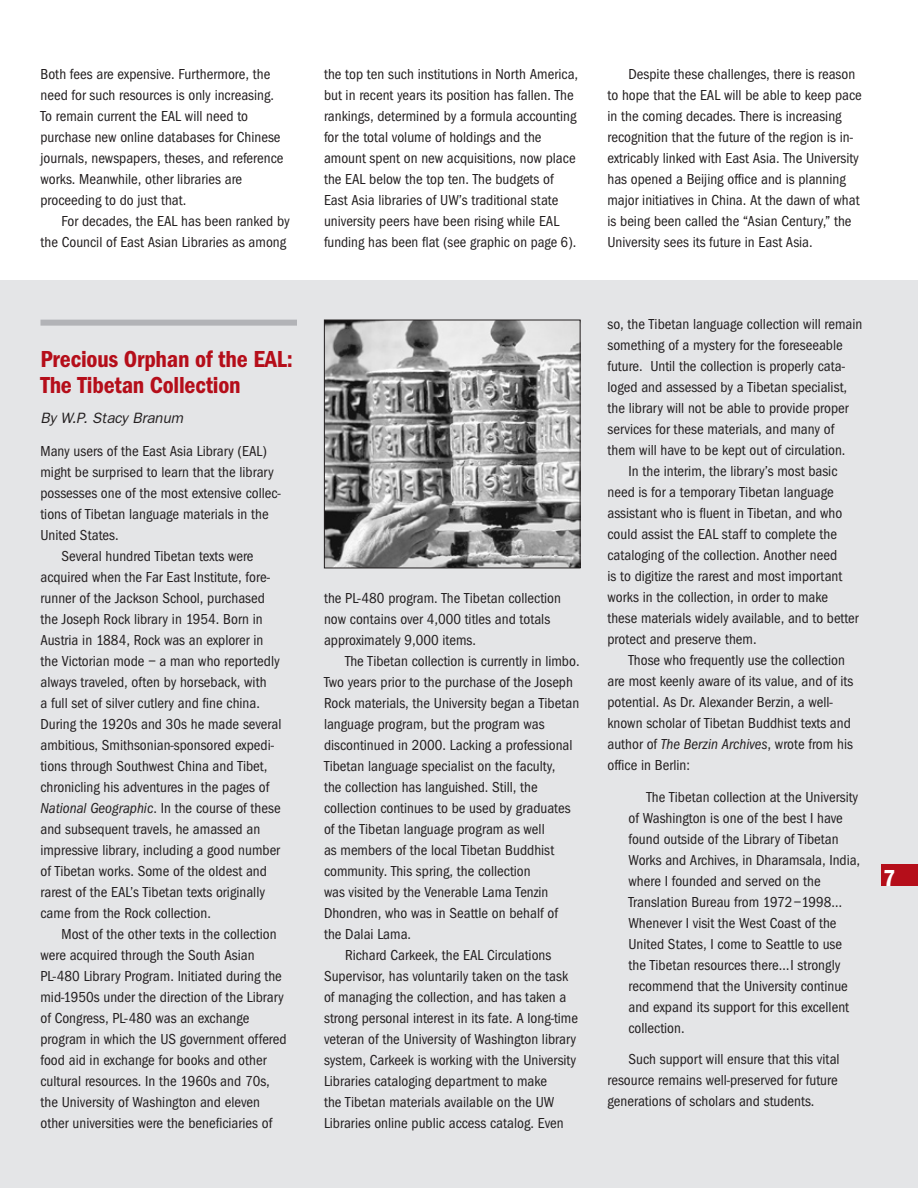
<style>
.page{position:relative;width:918px;height:1188px;background:#fff}
.page>*{position:absolute;margin:0;border:0;box-sizing:border-box;transform-origin:0 0}
.t1{font:600 condensed 24px/25.5px "Franklin Gothic";letter-spacing:-.01em;color:#b50e1a}
.t2{font:600 condensed 24px "Franklin Gothic";color:#fff}
.t3{font:condensed 15px/21px "Franklin Gothic";color:#231f20}
.t4{font:italic 15px "Franklin Gothic";color:#231f20}
.s1{font-style:italic}
</style>
<div class="page">
<div style="left:0;top:280px;width:918px;height:908px;background:#e4e5e7"></div>
<div style="left:882px;top:864px;width:36px;height:21px;background:#b50e1a"></div>
<div style="left:40px;top:320px;width:257px;height:6px;background:#b2b3b7"></div>
<img style="left:326px;top:322px;width:252px;height:244px">
<div style="left:324px;top:320px;width:256px;height:248px;border:1px solid #231f20"></div>
<p class="t3" style="left:41px;top:63px;width:244px">Both fees are expensive. Furthermore, the need for such resources is only increasing.<br>To remain current the EAL will need to purchase new online databases for Chinese journals, newspapers, theses, and reference works. Meanwhile, other libraries are proceeding to do just that.</p>
<p class="t3" style="left:41px;top:210px;width:251px;text-align:right">For decades, the EAL has been ranked by the Council of East Asian Libraries as among</p>
<h1 class="t1" style="left:40px;top:347px;width:254px">Precious Orphan of the EAL:<br>The Tibetan Collection</h1>
<p class="t4" style="left:40px;top:409px;width:144px">By W.P. Stacy Branum</p>
<p class="t3" style="left:40px;top:440px;width:228px">Many users of the East Asia Library (EAL)</p>
<p class="t3" style="left:40px;top:461px;width:235px">might be surprised to learn that the library</p>
<p class="t3" style="left:40px;top:482px;width:242px">possesses one of the most extensive collec-</p>
<p class="t3" style="left:40px;top:503px;width:230px">tions of Tibetan language materials in the</p>
<p class="t3" style="left:40px;top:524px;width:80px">United States.</p>
<p class="t3" style="left:62px;top:545px;width:194px">Several hundred Tibetan texts were</p>
<p class="t3" style="left:40px;top:566px;width:231px">acquired when the Far East Institute, fore-</p>
<p class="t3" style="left:40px;top:587px;width:226px">runner of the Jackson School, purchased</p>
<p class="t3" style="left:40px;top:608px;width:224px">the Joseph Rock library in 1954. Born in</p>
<p class="t3" style="left:40px;top:629px;width:224px">Austria in 1884, Rock was an explorer in</p>
<p class="t3" style="left:40px;top:650px;width:241px">the Victorian mode – a man who reportedly</p>
<p class="t3" style="left:40px;top:671px;width:228px">always traveled, often by horseback, with</p>
<p class="t3" style="left:40px;top:692px;width:221px">a full set of silver cutlery and fine china.</p>
<p class="t3" style="left:40px;top:713px;width:243px">During the 1920s and 30s he made several</p>
<p class="t3" style="left:40px;top:734px;width:235px">ambitious, Smithsonian-sponsored expedi-</p>
<p class="t3" style="left:40px;top:755px;width:228px">tions through Southwest China and Tibet,</p>
<p class="t3" style="left:40px;top:776px;width:230px">chronicling his adventures in the pages of</p>
<p class="t3" style="left:40px;top:797px;width:242px"><span class="s1">National Geographic</span>. In the course of these</p>
<p class="t3" style="left:40px;top:818px;width:221px">and subsequent travels, he amassed an</p>
<p class="t3" style="left:40px;top:839px;width:241px">impressive library, including a good number</p>
<p class="t3" style="left:40px;top:860px;width:228px">of Tibetan works. Some of the oldest and</p>
<p class="t3" style="left:40px;top:881px;width:226px">rarest of the EAL’s Tibetan texts originally</p>
<p class="t3" style="left:40px;top:902px;width:172px">came from the Rock collection.</p>
<p class="t3" style="left:62px;top:923px;width:217px">Most of the other texts in the collection</p>
<p class="t3" style="left:40px;top:944px;width:216px">were acquired through the South Asian</p>
<p class="t3" style="left:40px;top:965px;width:243px">PL-480 Library Program. Initiated during the</p>
<p class="t3" style="left:40px;top:986px;width:245px">mid-1950s under the direction of the Library</p>
<p class="t3" style="left:40px;top:1007px;width:210px">of Congress, PL-480 was an exchange</p>
<p class="t3" style="left:40px;top:1028px;width:248px">program in which the US government offered</p>
<p class="t3" style="left:40px;top:1049px;width:228px">food aid in exchange for books and other</p>
<p class="t3" style="left:40px;top:1070px;width:231px">cultural resources. In the 1960s and 70s,</p>
<p class="t3" style="left:40px;top:1091px;width:221px">the University of Washington and eleven</p>
<p class="t3" style="left:40px;top:1112px;width:233px">other universities were the beneficiaries of</p>
<p class="t3" style="left:324px;top:63px;width:256px">the top ten such institutions in North America, but in recent years its position has fallen. The rankings, determined by a formula accounting for the total volume of holdings and the amount spent on new acquisitions, now place the EAL below the top ten. The budgets of East Asia libraries of UW’s traditional state university peers have been rising while EAL funding has been flat (see graphic on page 6).</p>
<p class="t3" style="left:608px;top:63px;width:256px;text-indent:21px">Despite these challenges, there is reason to hope that the EAL will be able to keep pace in the coming decades. There is increasing recognition that the future of the region is in&shy;extricably linked with East Asia. The University has opened a Beijing office and is planning major initiatives in China. At the dawn of what is being been called the “Asian Century,” the University sees its future in East Asia.</p>
<p class="t3" style="left:324px;top:587px;width:239px">the PL-480 program. The Tibetan collection now contains over 4,000 titles and totals approximately 9,000 items.</p>
<p class="t3" style="left:345px;top:650px;width:236px">The Tibetan collection is currently in limbo.</p>
<p class="t3" style="left:324px;top:671px;width:251px">Two years prior to the purchase of the Joseph</p>
<p class="t3" style="left:324px;top:692px;width:257px">Rock materials, the University began a Tibetan</p>
<p class="t3" style="left:324px;top:713px;width:222px">language program, but the program was</p>
<p class="t3" style="left:324px;top:734px;width:250px">discontinued in 2000. Lacking a professional</p>
<p class="t3" style="left:324px;top:755px;width:233px">Tibetan language specialist on the faculty,</p>
<p class="t3" style="left:324px;top:776px;width:215px">the collection has languished. Still, the</p>
<p class="t3" style="left:324px;top:797px;width:248px">collection continues to be used by graduates</p>
<p class="t3" style="left:324px;top:818px;width:222px">of the Tibetan language program as well</p>
<p class="t3" style="left:324px;top:839px;width:232px">as members of the local Tibetan Buddhist</p>
<p class="t3" style="left:324px;top:860px;width:208px">community. This spring, the collection</p>
<p class="t3" style="left:324px;top:881px;width:226px">was visited by the Venerable Lama Tenzin</p>
<p class="t3" style="left:324px;top:902px;width:235px">Dhondren, who was in Seattle on behalf of</p>
<p class="t3" style="left:324px;top:923px;width:89px">the Dalai Lama.</p>
<p class="t3" style="left:345px;top:944px;width:208px">Richard Carkeek, the EAL Circulations</p>
<p class="t3" style="left:324px;top:965px;width:246px">Supervisor, has voluntarily taken on the task</p>
<p class="t3" style="left:324px;top:986px;width:244px">of managing the collection, and has taken a</p>
<p class="t3" style="left:324px;top:1007px;width:256px">strong personal interest in its fate. A long-time</p>
<p class="t3" style="left:324px;top:1028px;width:254px">veteran of the University of Washington library</p>
<p class="t3" style="left:324px;top:1049px;width:254px">system, Carkeek is working with the University</p>
<p class="t3" style="left:324px;top:1070px;width:225px">Libraries cataloging department to make</p>
<p class="t3" style="left:324px;top:1091px;width:232px">the Tibetan materials available on the UW</p>
<p class="t3" style="left:324px;top:1112px;width:241px">Libraries online public access catalog. Even</p>
<p class="t3" style="left:608px;top:314px;width:257px">so, the Tibetan language collection will remain</p>
<p class="t3" style="left:608px;top:335px;width:237px">something of a mystery for the foreseeable</p>
<p class="t3" style="left:608px;top:356px;width:239px">future. Until the collection is properly cata-</p>
<p class="t3" style="left:608px;top:377px;width:241px">loged and assessed by a Tibetan specialist,</p>
<p class="t3" style="left:608px;top:398px;width:243px">the library will not be able to provide proper</p>
<p class="t3" style="left:608px;top:419px;width:228px">services for these materials, and many of</p>
<p class="t3" style="left:608px;top:440px;width:240px">them will have to be kept out of circulation.</p>
<p class="t3" style="left:629px;top:461px;width:210px">In the interim, the library’s most basic</p>
<p class="t3" style="left:608px;top:482px;width:228px">need is for a temporary Tibetan language</p>
<p class="t3" style="left:608px;top:503px;width:236px">assistant who is fluent in Tibetan, and who</p>
<p class="t3" style="left:608px;top:524px;width:231px">could assist the EAL staff to complete the</p>
<p class="t3" style="left:608px;top:545px;width:231px">cataloging of the collection. Another need</p>
<p class="t3" style="left:608px;top:566px;width:236px">is to digitize the rarest and most important</p>
<p class="t3" style="left:608px;top:587px;width:222px">works in the collection, in order to make</p>
<p class="t3" style="left:608px;top:608px;width:253px">these materials widely available, and to better</p>
<p class="t3" style="left:608px;top:629px;width:151px">protect and preserve them.</p>
<p class="t3" style="left:628px;top:650px;width:218px">Those who frequently use the collection</p>
<p class="t3" style="left:608px;top:671px;width:247px">are most keenly aware of its value, and of its</p>
<p class="t3" style="left:608px;top:692px;width:227px">potential. As Dr. Alexander Berzin, a well-</p>
<p class="t3" style="left:608px;top:713px;width:245px">known scholar of Tibetan Buddhist texts and</p>
<p class="t3" style="left:608px;top:734px;width:247px">author of <span class="s1">The Berzin Archives</span>, wrote from his</p>
<p class="t3" style="left:608px;top:755px;width:84px">office in Berlin:</p>
<p class="t3" style="left:628px;top:786px;width:233px;text-indent:18px">The Tibetan collection at the University of Washington is one of the best I have found outside of the Library of Tibetan Works and Archives, in Dharamsala, India, where I founded and served on the Translation Bureau from 1972–1998… Whenever I visit the West Coast of the United States, I come to Seattle to use the Tibetan resources there…I strongly recommend that the University continue and expand its support for this excellent collection.</p>
<p class="t3" style="left:608px;top:1049px;width:234px;text-indent:21px">Such support will ensure that this vital resource remains well-preserved for future generations of scholars and students.</p>
<h1 class="t2" style="left:883px;top:864px;width:14px">7</h1>
</div>
